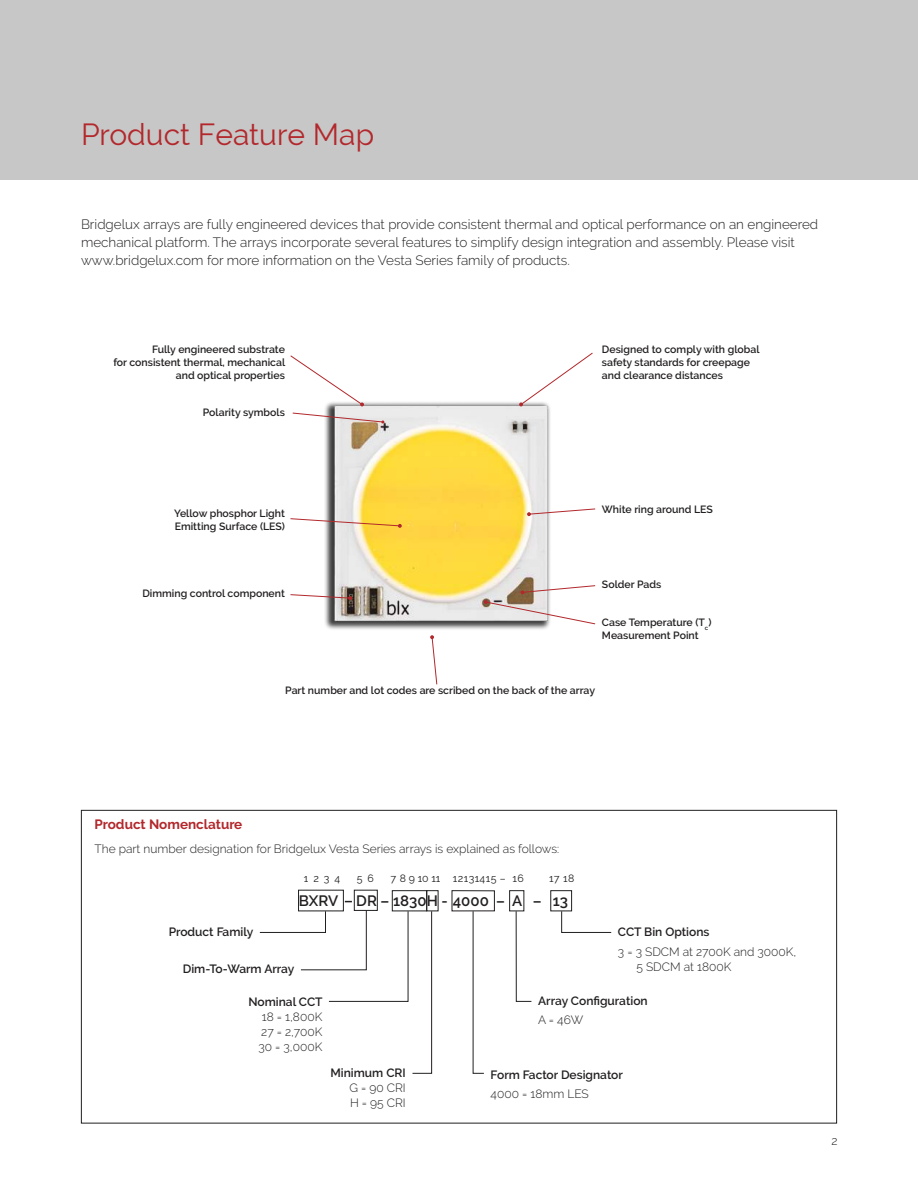
<style>
.page{position:relative;width:918px;height:1188px;background:#fff}
.page>*{position:absolute;margin:0;border:0;box-sizing:border-box;transform-origin:0 0}
.t1{font:30px "Raleway";color:#b2282c}
.t2{font:600 15px "Raleway";color:#221f1f}
.t3{font:300 13.5px/18px "Raleway";color:#221f1f}
.t4{font:700 13.5px "Raleway";color:#b2282c}
.t5{font:300 12px/15px "Raleway";color:#221f1f}
.t6{font:600 12px "Raleway";color:#221f1f}
.t7{font:600 10.5px/12.8px "Raleway";color:#221f1f}
.t8{font:10.5px "Raleway";letter-spacing:.04em;color:#221f1f}
</style>
<div class="page">
<div style="left:0;top:0;width:918px;height:180px;background:#c8c7c7"></div>
<svg style="left:472px;top:911px;width:13px;height:163px"></svg>
<svg style="left:515px;top:911px;width:17px;height:91px"></svg>
<svg style="left:561px;top:911px;width:51px;height:22px"></svg>
<div style="left:298px;top:890px;width:46px;height:21px;border:1px solid #221f1f"></div>
<div style="left:392px;top:890px;width:35px;height:21px;border:1px solid #221f1f"></div>
<div style="left:550px;top:890px;width:22px;height:21px;border:1px solid #221f1f"></div>
<div style="left:452px;top:890px;width:43px;height:21px;border:1px solid #221f1f"></div>
<div style="left:426px;top:890px;width:12px;height:21px;border:1px solid #221f1f"></div>
<div style="left:509px;top:890px;width:15px;height:21px;border:1px solid #221f1f"></div>
<img style="left:325px;top:402px;width:225px;height:227px">
<svg style="left:290px;top:518px;width:112px;height:10px"></svg>
<svg style="left:484px;top:600px;width:112px;height:25px"></svg>
<div style="left:354px;top:890px;width:24px;height:21px;border:1px solid #221f1f"></div>
<svg style="left:259px;top:910px;width:173px;height:164px"></svg>
<svg style="left:292px;top:412px;width:92px;height:12px"></svg>
<svg style="left:521px;top:585px;width:75px;height:9px"></svg>
<svg style="left:527px;top:508px;width:69px;height:8px"></svg>
<svg style="left:519px;top:352px;width:74px;height:54px"></svg>
<svg style="left:290px;top:355px;width:74px;height:51px"></svg>
<svg style="left:430px;top:635px;width:8px;height:50px"></svg>
<svg style="left:290px;top:594px;width:62px;height:6px"></svg>
<h1 class="t1" style="left:81px;top:123px;width:295px">Product Feature Map</h1>
<p class="t3" style="left:81px;top:216px;width:739px">Bridgelux arrays are fully engineered devices that provide consistent thermal and optical performance on an engineered mechanical platform. The arrays incorporate several features to simplify design integration and assembly. Please visit www.bridgelux.com for more information on the Vesta Series family of products.</p>
<p class="t7" style="left:113px;top:344px;width:173px;text-align:right">Fully engineered substrate<br>for consistent thermal, mechanical and optical properties</p>
<p class="t7" style="left:203px;top:407px;width:84px">Polarity symbols</p>
<p class="t7" style="left:174px;top:508px;width:112px">Yellow phosphor Light<br>Emitting Surface (LES)</p>
<p class="t7" style="left:142px;top:588px;width:144px">Dimming control component</p>
<p class="t7" style="left:602px;top:344px;width:159px">Designed to comply with global safety standards for creepage and clearance distances</p>
<p class="t7" style="left:602px;top:503px;width:112px">White ring around LES</p>
<p class="t7" style="left:602px;top:579px;width:61px">Solder Pads</p>
<p class="t7" style="left:602px;top:617px;width:111px">Case Temperature (T<sub>c</sub>)<br>Measurement Point</p>
<p class="t7" style="left:285px;top:685px;width:311px">Part number and lot codes are scribed on the back of the array</p>
<p class="t4" style="left:94px;top:819px;width:149px">Product Nomenclature</p>
<p class="t5" style="left:94px;top:842px;width:466px">The part number designation for Bridgelux Vesta Series arrays is explained as follows:</p>
<p class="t8" style="left:304px;top:874px;width:38px">1 2 3 4</p>
<p class="t8" style="left:357px;top:874px;width:19px">5 6</p>
<p class="t8" style="left:391px;top:874px;width:135px">7 8 9 10 11 12131415 – 16</p>
<p class="t8" style="left:549px;top:874px;width:27px">17 18</p>
<p class="t6" style="left:169px;top:927px;width:86px">Product Family</p>
<h2 class="t2" style="left:299px;top:895px;width:271px">BXRV DR – 1830H - 4000 – A – 13</h2>
<p class="t6" style="left:183px;top:964px;width:113px">Dim-To-Warm Array</p>
<p class="t6" style="left:618px;top:927px;width:93px">CCT Bin Options</p>
<p class="t5" style="left:636px;top:945px;width:161px;text-indent:-19px">3 = 3 SDCM at 2700K and 3000K,<br>5 SDCM at 1800K</p>
<p class="t6" style="left:248px;top:997px;width:76px">Nominal CCT</p>
<p class="t5" style="left:258px;top:1010px;width:65px;text-align:justify">18 = 1,800K 27 = 2,700K 30 = 3,000K</p>
<p class="t6" style="left:330px;top:1068px;width:77px">Minimum CRI</p>
<p class="t5" style="left:349px;top:1081px;width:58px">G = 90 CRI<br>H = 95 CRI</p>
<p class="t6" style="left:538px;top:994px;width:111px">Array Con昀椀guration</p>
<p class="t5" style="left:538px;top:1014px;width:47px">A = 46W</p>
<p class="t6" style="left:491px;top:1070px;width:134px">Form Factor Designator</p>
<p class="t5" style="left:491px;top:1088px;width:100px">4000 = 18mm LES</p>
<p class="t5" style="left:831px;top:1135px;width:8px">2</p>
</div>
